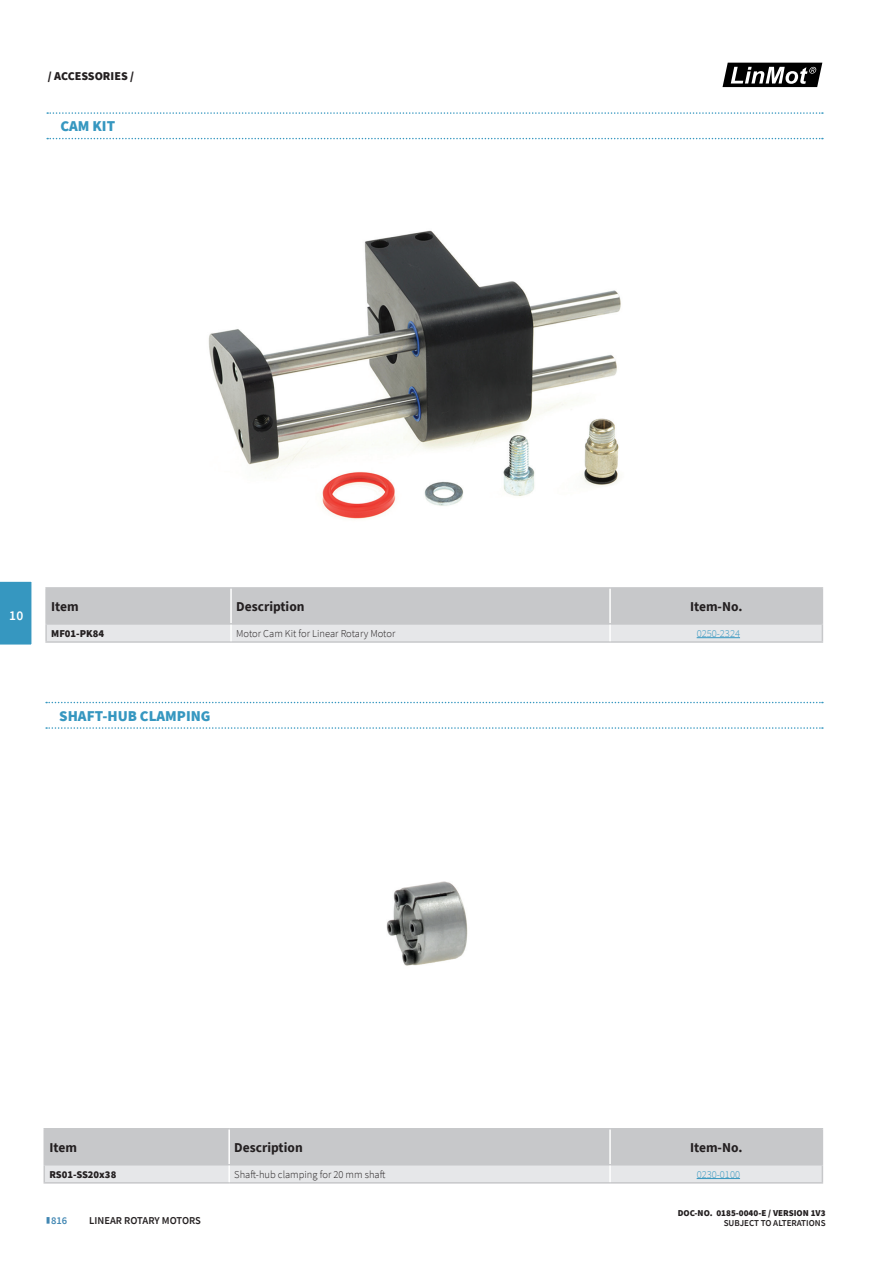
<style>
.page{position:relative;width:893px;height:1263px;background:#fff}
.page>*{position:absolute;margin:0;border:0;box-sizing:border-box;transform-origin:0 0}
.t1{font:900 15px "Source Sans Pro";color:#3697c0}
.t2{font:700 13.5px "Source Sans Pro";color:#231f20}
.t3{font:600 13.5px "Source Sans Pro";color:#fff}
.t4{font:900 12px "Source Sans Pro";color:#231f20}
.t5{font:300 10.5px "Source Sans Pro";color:#231f20}
.t6{font:900 10.5px "Source Sans Pro";color:#231f20}
.t7{font:600 10.5px "Source Sans Pro";color:#231f20}
.t8{font:300 10.5px "Source Sans Pro";color:#3697c0}
.t9{font:600 10.5px "Source Sans Pro";color:#4287b3}
.t10{font:900 9px "Source Sans Pro";color:#231f20}
.t11{font:600 9px "Source Sans Pro";color:#231f20}
</style>
<div class="page">
<svg style="left:722px;top:62px;width:101px;height:26px"></svg>
<div style="left:0;top:581px;width:32px;height:64px;background:#3697c0"></div>
<svg style="left:47px;top:1217px;width:3px;height:7px"></svg>
<svg style="left:47px;top:112px;width:776px;height:2px"></svg>
<svg style="left:46px;top:702px;width:777px;height:1px"></svg>
<svg style="left:47px;top:138px;width:776px;height:1px"></svg>
<svg style="left:46px;top:727px;width:777px;height:2px"></svg>
<hr style="left:45px;top:587px;width:186px;height:2px;background:#c7c8ca">
<hr style="left:231px;top:587px;width:379px;height:2px;background:#c7c8ca">
<hr style="left:610px;top:587px;width:213px;height:2px;background:#c7c8ca">
<hr style="left:45px;top:641px;width:186px;height:2px;background:#c7c8ca">
<hr style="left:231px;top:641px;width:379px;height:2px;background:#c7c8ca">
<hr style="left:610px;top:641px;width:213px;height:2px;background:#c7c8ca">
<svg style="left:45px;top:588px;width:778px;height:54px;background:#d0d1d3"></svg>
<hr style="left:697px;top:637px;width:43px;height:1px;background:#3697c0">
<hr style="left:44px;top:1128px;width:185px;height:1px;background:#c7c8ca">
<hr style="left:229px;top:1128px;width:381px;height:1px;background:#c7c8ca">
<hr style="left:610px;top:1128px;width:213px;height:1px;background:#c7c8ca">
<svg style="left:44px;top:1129px;width:779px;height:54px;background:#d0d1d3"></svg>
<hr style="left:697px;top:1178px;width:43px;height:1px;background:#3697c0">
<img style="left:386px;top:881px;width:82px;height:85px">
<img style="left:208px;top:230px;width:413px;height:290px">
<p class="t4" style="left:48px;top:67px;width:88px">/ ACCESSORIES /</p>
<p class="t1" style="left:60px;top:116px;width:49px">CAM KIT</p>
<p class="t3" style="left:9px;top:606px;width:15px">10</p>
<p class="t2" style="left:51px;top:597px;width:29px">Item</p>
<p class="t2" style="left:236px;top:597px;width:70px">Description</p>
<p class="t2" style="left:690px;top:597px;width:54px">Item-No.</p>
<p class="t6" style="left:51px;top:626px;width:55px">MF01-PK84</p>
<p class="t5" style="left:236px;top:627px;width:161px">Motor Cam Kit for Linear Rotary Motor</p>
<p class="t8" style="left:697px;top:627px;width:45px">0250-2324</p>
<p class="t1" style="left:59px;top:705px;width:59px">SHAFT-HUB</p>
<p class="t1" style="left:140px;top:705px;width:72px">CLAMPING</p>
<p class="t2" style="left:49px;top:1138px;width:29px">Item</p>
<p class="t2" style="left:234px;top:1138px;width:70px">Description</p>
<p class="t2" style="left:690px;top:1138px;width:54px">Item-No.</p>
<p class="t6" style="left:49px;top:1167px;width:68px">RS01-SS20X38</p>
<p class="t5" style="left:234px;top:1168px;width:153px">Shaft-hub clamping for 20 mm shaft</p>
<p class="t8" style="left:697px;top:1168px;width:45px">0230-0100</p>
<p class="t10" style="left:678px;top:1206px;width:149px">DOC-NO. 0185-0040-E / VERSION 1V3</p>
<p class="t10" style="left:780px;top:1206px;width:47px">EDITION 24</p>
<p class="t11" style="left:724px;top:1217px;width:103px">SUBJECT TO ALTERATIONS</p>
<p class="t7" style="left:89px;top:1214px;width:113px">LINEAR ROTARY MOTORS</p>
<p class="t9" style="left:51px;top:1214px;width:18px">816</p>
</div>
